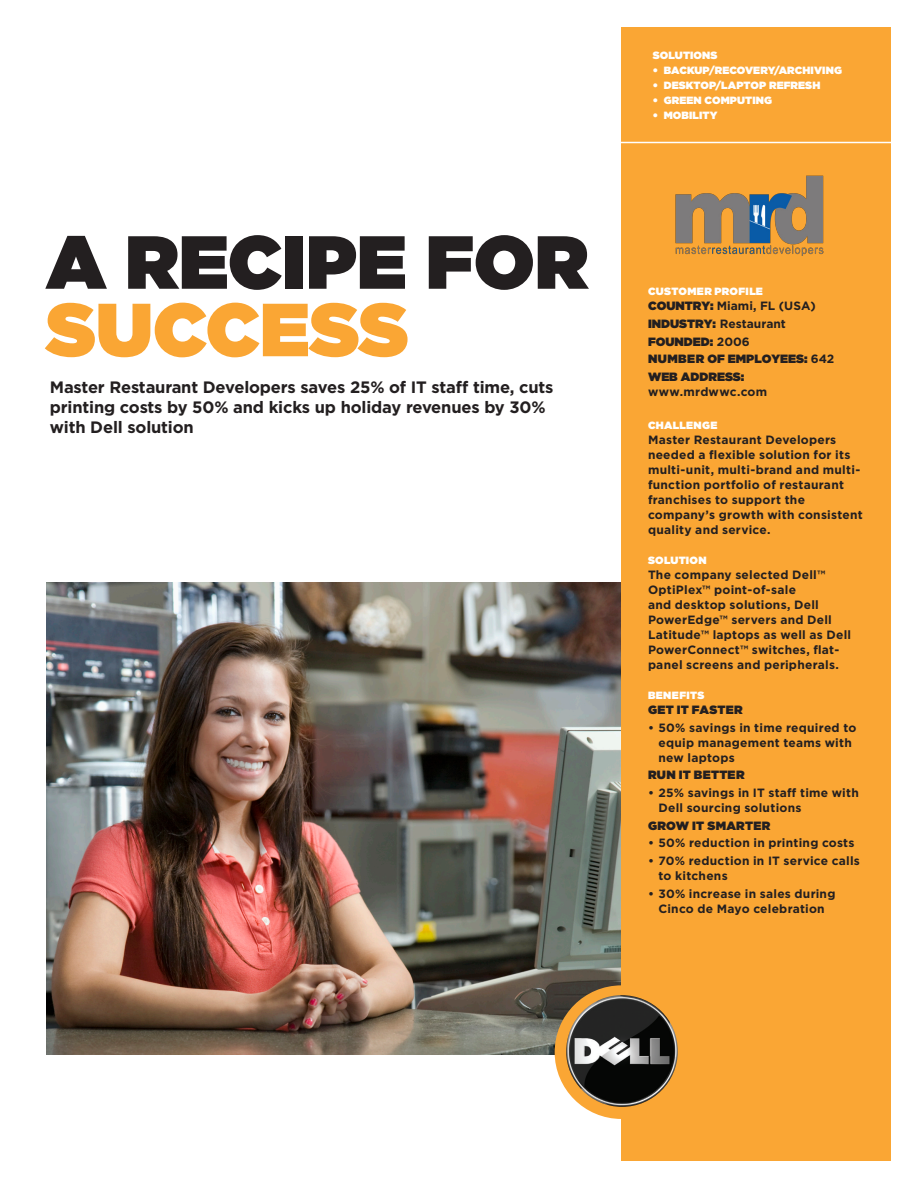
<style>
.page{position:relative;width:918px;height:1188px;background:#fff}
.page>*{position:absolute;margin:0;border:0;box-sizing:border-box;transform-origin:0 0}
.t1{font:900 75px/67.5px "Gotham";color:#231f20}
.t2{font:700 16.5px/19.8px "Gotham";letter-spacing:-.01em;color:#231f20}
.t3{font:700 12px/15px "Gotham";letter-spacing:.02em;color:#231f20}
.t4{font:900 12px "Gotham";letter-spacing:.015em;color:#231f20}
.t5{font:700 12px "Gotham";color:#231f20}
.t6{font:900 12px "Gotham";letter-spacing:.035em;color:#231f20}
.t7{font:900 10.5px "Gotham";letter-spacing:.01em;color:#fff}
.t8{font:900 10.5px "Gotham";letter-spacing:.03em;color:#fff}
.t9{font:900 10.5px "Gotham";letter-spacing:.04em;color:#fff}
.s1{color:#faa634}
.s2{font-weight:900}
.s3{font-weight:700}
</style>
<div class="page">
<img style="left:46px;top:583px;width:575px;height:471px">
<div style="left:621px;top:27px;width:270px;height:1134px;background:#faa634"></div>
<hr style="left:617px;top:142px;width:274px;height:1px;background:#fff">
<div style="left:555px;top:985px;width:133px;height:134px;background:#faa634;border-radius:50%"></div>
<img style="left:566px;top:995px;width:112px;height:112px;border-radius:55px">
<img style="left:675px;top:175px;width:149px;height:81px">
<p class="t1" style="left:46px;top:227px;width:544px">A RECIPE FOR<br><span class="s1">SUCCESS</span></p>
<p class="t2" style="left:50px;top:378px;width:505px">Master Restaurant Developers saves 25% of IT staff time, cuts printing costs by 50% and kicks up holiday revenues by 30% with Dell solution</p>
<p class="t7" style="left:653px;top:47px;width:45px">SOLUTIONS</p>
<p class="t7" style="left:653px;top:62px;width:191px">• BACKUP/RECOVERY/ARCHIVING</p>
<p class="t7" style="left:653px;top:77px;width:168px">• DESKTOP/LAPTOP REFRESH</p>
<p class="t7" style="left:653px;top:92px;width:121px">• GREEN COMPUTING</p>
<p class="t7" style="left:653px;top:107px;width:66px">• MOBILITY</p>
<p class="t8" style="left:648px;top:284px;width:116px">CUSTOMER PROFILE</p>
<p class="t5" style="left:648px;top:298px;width:169px"><span class="s2">COUNTRY:</span> Miami, FL (USA)</p>
<p class="t5" style="left:648px;top:316px;width:139px"><span class="s2">INDUSTRY:</span> Restaurant</p>
<p class="t4" style="left:648px;top:333px;width:103px">FOUNDED: <span class="s3">2006</span></p>
<p class="t4" style="left:648px;top:351px;width:188px">NUMBER OF EMPLOYEES: <span class="s3">642</span></p>
<p class="t3" style="left:648px;top:369px;width:121px"><span class="s2">WEB ADDRESS: </span>www.mrdwwc.com</p>
<p class="t8" style="left:648px;top:418px;width:70px">CHALLENGE</p>
<p class="t3" style="left:648px;top:432px;width:216px">Master Restaurant Developers needed a flexible solution for its multi-unit, multi-brand and multi&shy;function portfolio of restaurant franchises to support the company’s growth with consistent quality and service.</p>
<p class="t7" style="left:648px;top:553px;width:60px">SOLUTION</p>
<p class="t3" style="left:648px;top:567px;width:205px">The company selected Dell™<br>OptiPlex™ point-of-sale<br>and desktop solutions, Dell<br>PowerEdge™ servers and Dell<br>Latitude™ laptops as well as Dell<br>PowerConnect™ switches, flat&shy;panel screens and peripherals.</p>
<p class="t9" style="left:648px;top:688px;width:56px">BENEFITS</p>
<p class="t4" style="left:648px;top:701px;width:96px">GET IT FASTER</p>
<p class="t3" style="left:658px;top:720px;width:199px;text-indent:-10px">• 50% savings in time required to equip management teams with new laptops</p>
<p class="t6" style="left:648px;top:766px;width:98px">RUN IT BETTER</p>
<p class="t3" style="left:658px;top:785px;width:202px;text-indent:-10px">• 25% savings in IT staff time with<br>Dell sourcing solutions</p>
<p class="t4" style="left:648px;top:817px;width:124px">GROW IT SMARTER</p>
<p class="t3" style="left:648px;top:836px;width:208px">• 50% reduction in printing costs</p>
<p class="t3" style="left:658px;top:853px;width:203px;text-indent:-10px">• 70% reduction in IT service calls to kitchens</p>
<p class="t3" style="left:648px;top:886px;width:189px;text-align:center">• 30% increase in sales during<br>Cinco de Mayo celebration</p>
</div>
